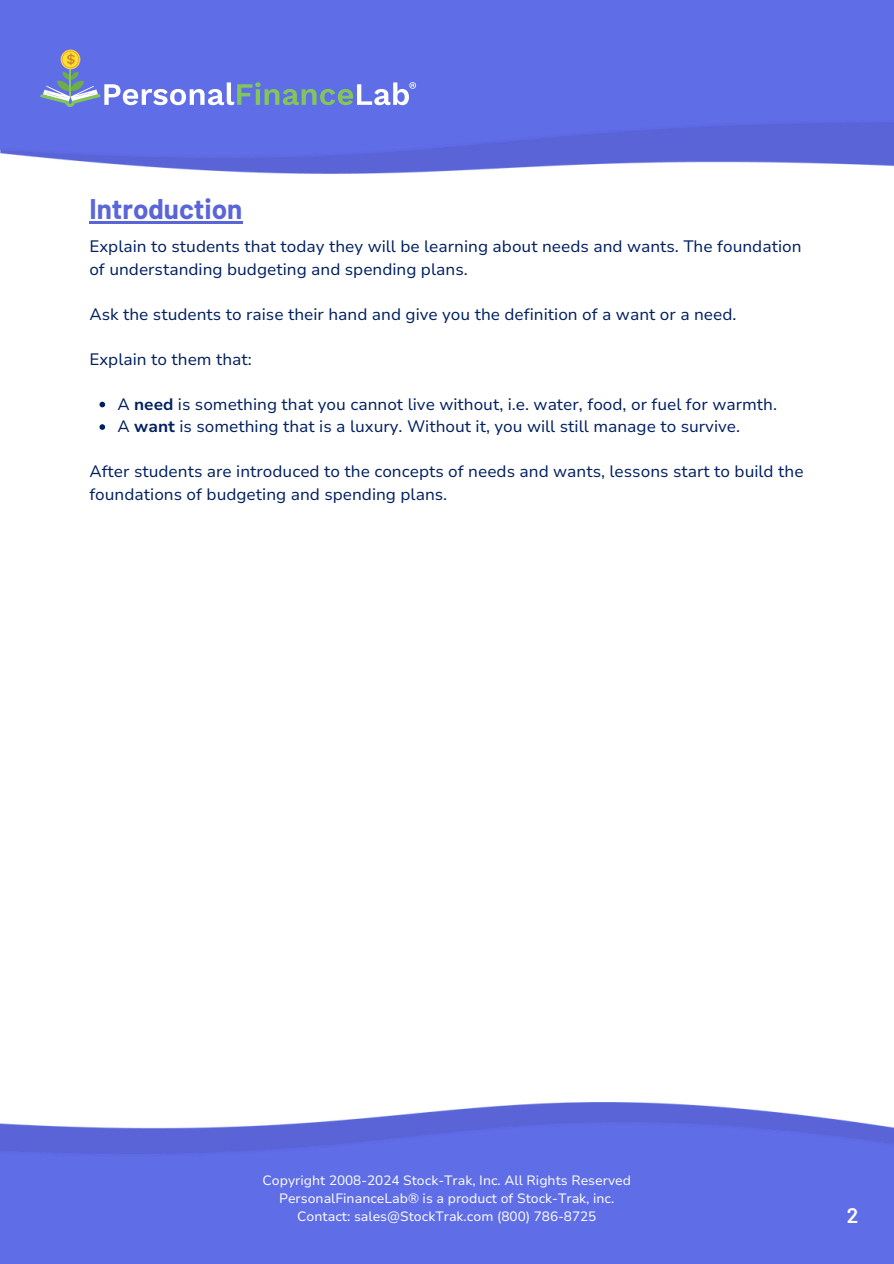
<style>
.page{position:relative;width:894px;height:1264px;background:#fff}
.page>*{position:absolute;margin:0;border:0;box-sizing:border-box;transform-origin:0 0}
.t1{font:700 27.75px "Barlow";color:#5a65d9}
.t2{font:600 21px "Barlow";color:#fff}
.t3{font:16.5px/22.5px "Nunito Sans 10 pt";color:#002060}
.t4{font:13.5px "Nunito Sans 10 pt";color:#fff}
.s1{font-weight:700}
</style>
<div class="page">
<img style="left:47px;top:158px;width:846px;height:16px">
<img style="left:0;top:0;width:893px;height:158px">
<div style="left:61px;top:50px;width:19px;height:19px;background:#ffc947;border-radius:50%"></div>
<svg style="left:40px;top:51px;width:376px;height:56px;background:#7182db"></svg>
<img style="left:318px;top:1102px;width:538px;height:20px">
<img style="left:0;top:1122px;width:893px;height:141px">
<hr style="left:89px;top:221px;width:153px;height:2px;background:#5a65d9">
<svg style="left:99px;top:402px;width:6px;height:5px"></svg>
<svg style="left:99px;top:424px;width:6px;height:6px"></svg>
<h2 class="t1" style="left:89px;top:191px;width:154px">Introduction</h2>
<h2 class="t3" style="left:89px;top:235px;width:713px">Explain to students that today they will be learning about needs and wants. The foundation of understanding budgeting and spending plans.</h2>
<h2 class="t3" style="left:89px;top:303px;width:648px">Ask the students to raise their hand and give you the definition of a want or a need.</h2>
<p class="t3" style="left:89px;top:348px;width:164px">Explain to them that:</p>
<p class="t3" style="left:117px;top:393px;width:661px">A <span class="s1">need</span> is something that you cannot live without, i.e. water, food, or fuel for warmth.</p>
<h2 class="t3" style="left:117px;top:415px;width:624px">A <span class="s1">want</span> is something that is a luxury. Without it, you will still manage to survive.</h2>
<p class="t3" style="left:89px;top:460px;width:715px">After students are introduced to the concepts of needs and wants, lessons start to build the</p>
<p class="t3" style="left:89px;top:483px;width:359px">foundations of budgeting and spending plans.</p>
<p class="t4" style="left:262px;top:1171px;width:370px">Copyright 2008-2024 Stock-Trak, Inc. All Rights Reserved</p>
<h1 class="t4" style="left:279px;top:1189px;width:337px">PersonalFinanceLab® is a product of Stock-Trak, inc.</h1>
<h2 class="t4" style="left:297px;top:1207px;width:300px">Contact: sales@StockTrak.com (800) 786-8725</h2>
<p class="t2" style="left:846px;top:1202px;width:13px">2</p>
</div>
